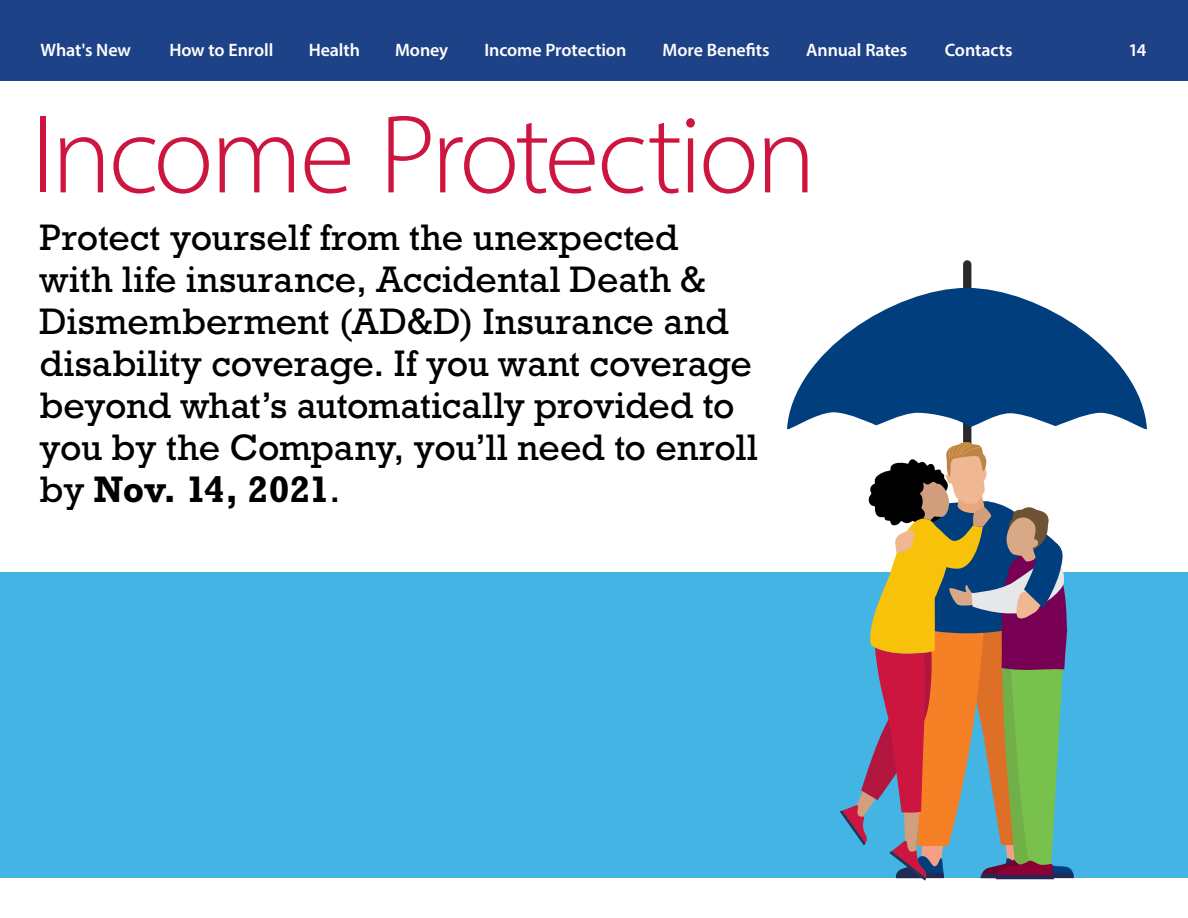
<style>
.page{position:relative;width:1188px;height:918px;background:#fff}
.page>*{position:absolute;margin:0;border:0;box-sizing:border-box;transform-origin:0 0}
.t1{font:300 112.5px "Myriad Pro";letter-spacing:-.03em;color:#cd163f}
.t2{font:37.5px/42px "Rockwell Std";letter-spacing:-.005em;color:#000}
.t3{font:22.5px "Myriad Pro";letter-spacing:-.01em;color:#fff}
.t4{font:600 18px "Myriad Pro";letter-spacing:-.005em;color:#fff}
.s1{font-weight:600;font-size:18px}
.s2{font-weight:700}
</style>
<div class="page">
<div style="left:0;top:0;width:1188px;height:81px;background:#1e4287"></div>
<div style="left:0;top:572px;width:1188px;height:306px;background:#43b4e3"></div>
<div style="left:963px;top:264px;width:8px;height:24px;background:#292929"></div>
<div style="left:963px;top:421px;width:8px;height:78px;background:#292929"></div>
<svg style="left:787px;top:288px;width:360px;height:145px;fill:#003e7e"></svg>
<svg style="left:840px;top:442px;width:234px;height:438px"></svg>
<p class="t4" style="left:309px;top:39px;width:53px">Health</p>
<p class="t4" style="left:395px;top:39px;width:55px">Money</p>
<p class="t4" style="left:485px;top:39px;width:143px">Income Protection</p>
<p class="t4" style="left:663px;top:39px;width:109px">More Benefits</p>
<p class="t4" style="left:806px;top:39px;width:102px">Annual Rates</p>
<p class="t4" style="left:41px;top:39px;width:92px">What's New</p>
<p class="t3" style="left:169px;top:38px;width:291px"><span class="s1">How to Enroll</span> Table of Contents</p>
<p class="t3" style="left:865px;top:38px;width:45px">Print</p>
<p class="t4" style="left:945px;top:39px;width:69px">Contacts</p>
<p class="t4" style="left:1128px;top:39px;width:20px">14</p>
<h1 class="t1" style="left:32px;top:87px;width:786px">Income Protection</h1>
<p class="t2" style="left:40px;top:216px;width:720px">Protect yourself from the unexpected with life insurance, Accidental Death &amp; Dismemberment (AD&amp;D) Insurance and disability coverage. If you want coverage beyond what’s automatically provided to you by the Company, you’ll need to enroll by <span class="s2">Nov. 14, 2021</span>.</p>
</div>
